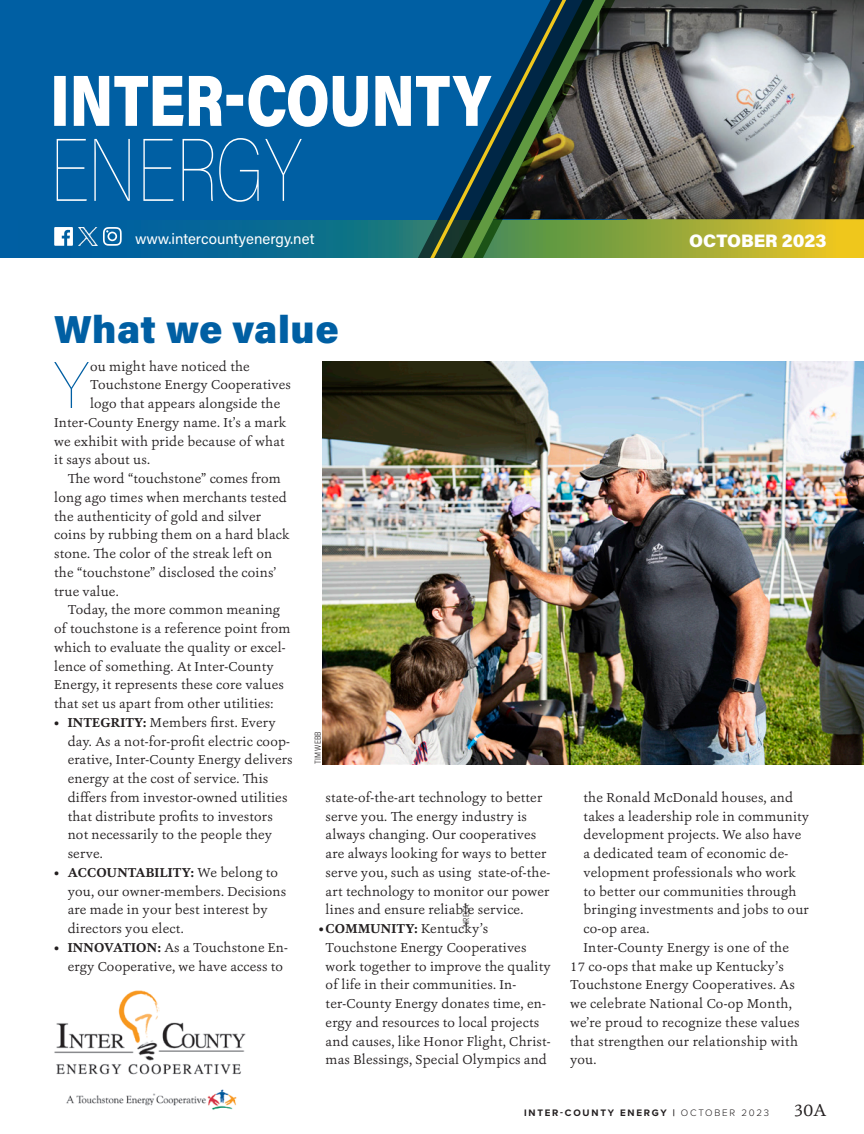
<style>
.page{position:relative;width:864px;height:1134px;background:#fff}
.page>*{position:absolute;margin:0;border:0;box-sizing:border-box;transform-origin:0 0}
.Inter-County_No_Indent_Drop_Cap{font:100 65.25px "Acumin Pro";color:#005fa3}
.Inter-County_HEADER{font:900 39px "Acumin Pro";letter-spacing:.01em;color:#005fa3}
.t1{font:900 18px "Acumin Pro";color:#fff}
.t2{font:18px "Ashbury";color:#231f20}
.t3{font:15px "Acumin Pro";color:#fff}
.BODY_Serif_-_IN{font:13.5px/18.8px "Ashbury";letter-spacing:.015em;color:#231f20}
.Inter-County_No_Indent_Drop_Cap-2{font:13.5px "Ashbury";letter-spacing:.015em;color:#231f20}
.t4{font:700 9.75px "Proxima Nova";letter-spacing:.18em;color:#231f20}
.Credit-INTERNAL{font:300 9px "Proxima Nova Cond";color:#231f20}
.s1{font-weight:700}
.s2{font-weight:300}
</style>
<div class="page">
<svg style="left:0;top:219px;width:864px;height:39px;background:#498470"></svg>
<svg style="left:54px;top:227px;width:19px;height:19px"></svg>
<svg style="left:103px;top:227px;width:19px;height:19px"></svg>
<div style="left:0;top:0;width:627px;height:219px;background:#005fa3"></div>
<img style="left:653px;top:0;width:211px;height:219px">
<svg style="left:631px;top:0;width:21px;height:258px;background:#767764"></svg>
<svg style="left:414px;top:0;width:217px;height:258px"></svg>
<svg style="left:421px;top:0;width:187px;height:258px"></svg>
<svg style="left:57px;top:138px;width:245px;height:64px"></svg>
<svg style="left:54px;top:75px;width:438px;height:52px"></svg>
<img style="left:54px;top:990px;width:192px;height:120px">
<img style="left:79px;top:227px;width:18px;height:19px">
<img style="left:323px;top:362px;width:541px;height:402px">
<p class="t3" style="left:135px;top:228px;width:181px">www.intercountyenergy.net</p>
<p class="t1" style="left:689px;top:228px;width:139px">OCTOBER 2023</p>
<p class="Inter-County_HEADER" style="left:54px;top:302px;width:286px">What we value</p>
<p class="Inter-County_No_Indent_Drop_Cap" style="left:54px;top:341px;width:37px">Y</p>
<p class="Inter-County_No_Indent_Drop_Cap-2" style="left:90px;top:357px;width:161px">ou might have noticed the</p>
<p class="Inter-County_No_Indent_Drop_Cap-2" style="left:90px;top:376px;width:202px">Touchstone Energy Cooperatives</p>
<p class="Inter-County_No_Indent_Drop_Cap-2" style="left:90px;top:395px;width:192px">logo that appears alongside the</p>
<p class="Inter-County_No_Indent_Drop_Cap-2" style="left:54px;top:414px;width:233px">Inter-County Energy name. It’s a mark</p>
<p class="Inter-County_No_Indent_Drop_Cap-2" style="left:54px;top:432px;width:232px">we exhibit with pride because of what</p>
<p class="Inter-County_No_Indent_Drop_Cap-2" style="left:54px;top:451px;width:97px">it says about us.</p>
<p class="BODY_Serif_-_IN" style="left:54px;top:469px;width:237px;text-indent:14px">The word “touchstone” comes from long ago times when merchants tested the authenticity of gold and silver coins by rubbing them on a hard black stone. The color of the streak left on the “touchstone” disclosed the coins’ true value.</p>
<p class="BODY_Serif_-_IN" style="left:54px;top:600px;width:238px;text-indent:14px">Today, the more common meaning of touchstone is a reference point from which to evaluate the quality or excel&shy;lence of something. At Inter-County Energy, it represents these core values that set us apart from other utilities:</p>
<p class="BODY_Serif_-_IN" style="left:68px;top:713px;width:226px;text-indent:-14px"><span class="s1">• INTEGRITY:</span> Members first. Every day. As a not-for-profit electric coop&shy;erative, Inter-County Energy delivers energy at the cost of service. This differs from investor-owned utilities that distribute profits to investors not necessarily to the people they serve.</p>
<p class="BODY_Serif_-_IN" style="left:68px;top:863px;width:220px;text-indent:-14px"><span class="s1">• ACCOUNTABILITY:</span> We belong to you, our owner-members. Decisions are made in your best interest by directors you elect.</p>
<p class="BODY_Serif_-_IN" style="left:68px;top:938px;width:222px;text-indent:-14px"><span class="s1">• INNOVATION:</span> As a Touchstone En&shy;ergy Cooperative, we have access to</p>
<p class="Credit-INTERNAL" style="left:311px;top:764px;width:34px;rotate:-90deg">TIM WEBB</p>
<p class="BODY_Serif_-_IN" style="left:326px;top:788px;width:226px">state-of-the-art technology to better serve you. The energy industry is always changing. Our cooperatives are always looking for ways to better serve you, such as using state-of-the&shy;art technology to monitor our power lines and ensure reliable service.</p>
<p class="BODY_Serif_-_IN" style="left:326px;top:919px;width:227px;text-indent:-7px"><span class="s1">•COMMUNITY:</span> Kentucky’s Touchstone Energy Cooperatives work together to improve the quality of life in their communities. In&shy;ter-County Energy donates time, en&shy;ergy and resources to local projects and causes, like Honor Flight, Christ&shy;mas Blessings, Special Olympics and</p>
<p class="Credit-INTERNAL" style="left:460px;top:927px;width:24px;rotate:-90deg">NRECA</p>
<p class="BODY_Serif_-_IN" style="left:584px;top:788px;width:227px">the Ronald McDonald houses, and takes a leadership role in community development projects. We also have a dedicated team of economic de&shy;velopment professionals who work to better our communities through bringing investments and jobs to our co-op area.</p>
<p class="BODY_Serif_-_IN" style="left:570px;top:938px;width:231px;text-indent:14px">Inter-County Energy is one of the<br>17 co-ops that make up Kentucky’s<br>Touchstone Energy Cooperatives. As we celebrate National Co-op Month, we’re proud to recognize these values that strengthen our relationship with you.</p>
<p class="t4" style="left:524px;top:1106px;width:247px">INTER-COUNTY ENERGY | <span class="s2">OCTOBER 2023</span></p>
<h3 class="t2" style="left:794px;top:1099px;width:34px">30A</h3>
</div>
